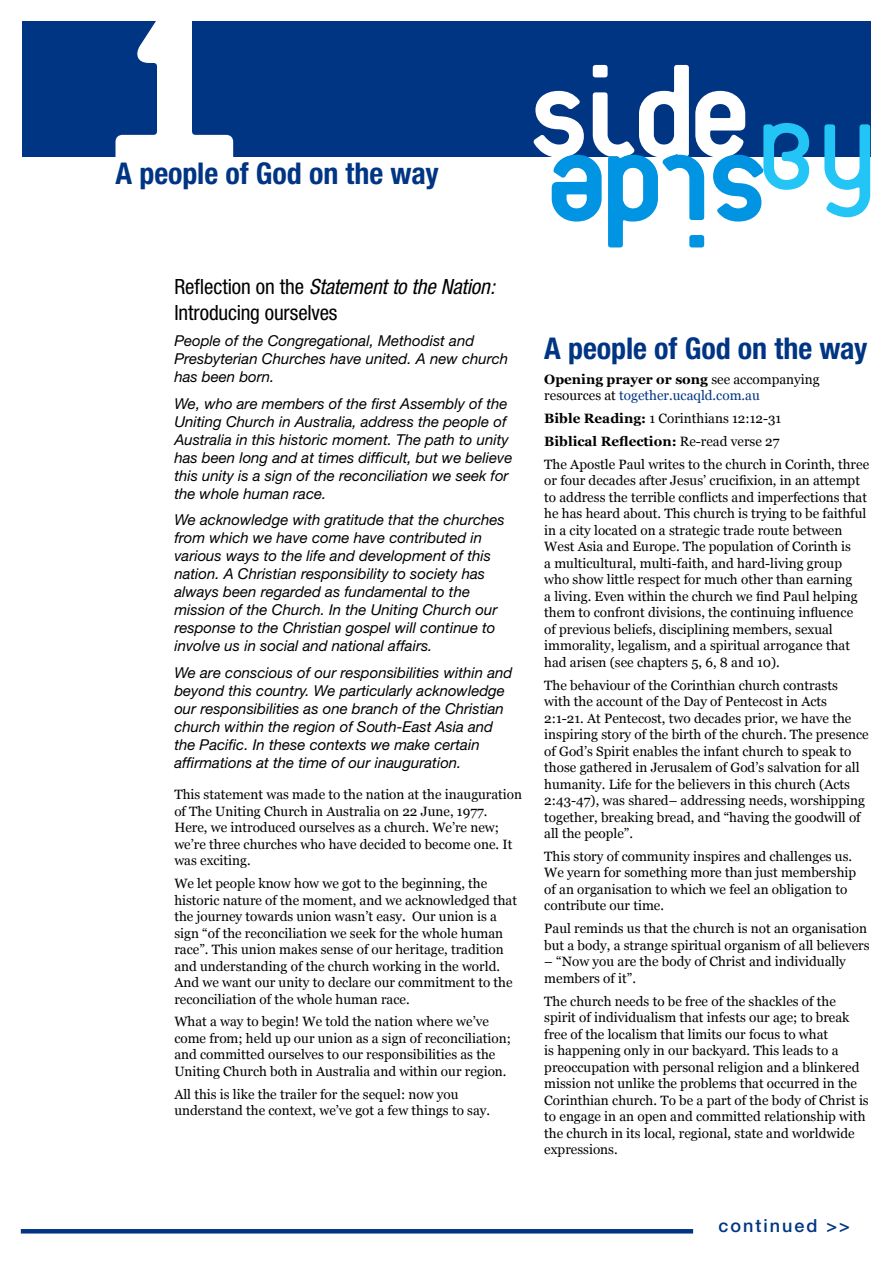
<style>
.page{position:relative;width:893px;height:1263px;background:#fff}
.page>*{position:absolute;margin:0;border:0;box-sizing:border-box;transform-origin:0 0}
.t1{font:700 condensed 30px "Helvetica Neue";letter-spacing:-.005em;color:#003584}
.t2{font:condensed 21px/25.2px "Helvetica Neue";letter-spacing:-.01em;color:#000}
.t3{font:500 18px "Helvetica Neue";letter-spacing:.11em;color:#003584}
.t4{font:italic 15px/18px "Helvetica Neue";color:#000}
.t5{font:13.5px/16.5px "Georgia";color:#000}
.s1{font-style:italic}
.s2{font-weight:700}
.s3{color:#003584}
</style>
<div class="page">
<div style="left:22px;top:21px;width:849px;height:135px;background:#003584"></div>
<svg style="left:824px;top:124px;width:46px;height:93px"></svg>
<svg style="left:534px;top:65px;width:275px;height:182px"></svg>
<svg style="left:116px;top:21px;width:117px;height:135px"></svg>
<hr style="left:21px;top:1229px;width:672px;height:4px;background:#003584">
<h1 class="t1" style="left:116px;top:155px;width:325px">A people of God on the way</h1>
<h2 class="t2" style="left:174px;top:274px;width:322px">Reflection on the <span class="s1">Statement to the Nation:<br></span>Introducing ourselves</h2>
<p class="t4" style="left:174px;top:331px;width:335px">People of the Congregational, Methodist and<br>Presbyterian Churches have united. A new church has been born.</p>
<p class="t4" style="left:174px;top:394px;width:340px">We, who are members of the first Assembly of the Uniting Church in Australia, address the people of Australia in this historic moment. The path to unity has been long and at times difficult, but we believe this unity is a sign of the reconciliation we seek for the whole human race.</p>
<p class="t4" style="left:174px;top:510px;width:332px">We acknowledge with gratitude that the churches from which we have come have contributed in various ways to the life and development of this nation. A Christian responsibility to society has always been regarded as fundamental to the mission of the Church. In the Uniting Church our response to the Christian gospel will continue to involve us in social and national affairs.</p>
<p class="t4" style="left:174px;top:663px;width:339px">We are conscious of our responsibilities within and beyond this country. We particularly acknowledge our responsibilities as one branch of the Christian church within the region of South-East Asia and the Pacific. In these contexts we make certain affirmations at the time of our inauguration.</p>
<p class="t5" style="left:174px;top:786px;width:349px">This statement was made to the nation at the inauguration of The Uniting Church in Australia on 22 June, 1977.<br>Here, we introduced ourselves as a church. We’re new; we’re three churches who have decided to become one. It was exciting.</p>
<p class="t5" style="left:174px;top:875px;width:344px">We let people know how we got to the beginning, the historic nature of the moment, and we acknowledged that the journey towards union wasn’t easy. Our union is a sign “of the reconciliation we seek for the whole human race”. This union makes sense of our heritage, tradition and understanding of the church working in the world.<br>And we want our unity to declare our commitment to the reconciliation of the whole human race.</p>
<p class="t5" style="left:174px;top:1013px;width:338px">What a way to begin! We told the nation where we’ve come from; held up our union as a sign of reconciliation; and committed ourselves to our responsibilities as the Uniting Church both in Australia and within our region.</p>
<p class="t5" style="left:174px;top:1086px;width:317px">All this is like the trailer for the sequel: now you understand the context, we’ve got a few things to say.</p>
<h1 class="t1" style="left:544px;top:330px;width:325px">A people of God on the way</h1>
<p class="t5" style="left:544px;top:371px;width:277px"><span class="s2">Opening prayer or song</span> see accompanying resources at <span class="s3">together.ucaqld.com.au</span></p>
<p class="t5" style="left:544px;top:407px;width:326px;line-height:23px"><span class="s2">Bible Reading:</span> 1 Corinthians 12:12-31<br><span class="s2">Biblical Reflection:</span> Re-read verse 27<br>The Apostle Paul writes to the church in Corinth, three</p>
<p class="t5" style="left:544px;top:472px;width:324px">or four decades after Jesus’ crucifixion, in an attempt to address the terrible conflicts and imperfections that he has heard about. This church is trying to be faithful in a city located on a strategic trade route between West Asia and Europe. The population of Corinth is<br>a multicultural, multi-faith, and hard-living group who show little respect for much other than earning<br>a living. Even within the church we find Paul helping them to confront divisions, the continuing influence of previous beliefs, disciplining members, sexual immorality, legalism, and a spiritual arrogance that had arisen (see chapters 5, 6, 8 and 10).</p>
<p class="t5" style="left:544px;top:677px;width:326px">The behaviour of the Corinthian church contrasts<br>with the account of the Day of Pentecost in Acts 2:1-21. At Pentecost, two decades prior, we have the inspiring story of the birth of the church. The presence of God’s Spirit enables the infant church to speak to those gathered in Jerusalem of God’s salvation for all humanity. Life for the believers in this church (Acts 2:43-47), was shared– addressing needs, worshipping together, breaking bread, and “having the goodwill of all the people”.</p>
<p class="t5" style="left:544px;top:848px;width:313px">This story of community inspires and challenges us.<br>We yearn for something more than just membership of an organisation to which we feel an obligation to contribute our time.</p>
<p class="t5" style="left:544px;top:920px;width:327px">Paul reminds us that the church is not an organisation but a body, a strange spiritual organism of all believers</p>
<p class="t5" style="left:544px;top:953px;width:303px">– “Now you are the body of Christ and individually members of it”.</p>
<p class="t5" style="left:544px;top:993px;width:326px">The church needs to be free of the shackles of the spirit of individualism that infests our age; to break free of the localism that limits our focus to what<br>is happening only in our backyard. This leads to a preoccupation with personal religion and a blinkered mission not unlike the problems that occurred in the Corinthian church. To be a part of the body of Christ is to engage in an open and committed relationship with the church in its local, regional, state and worldwide expressions.</p>
<h3 class="t3" style="left:719px;top:1215px;width:133px">continued &gt;&gt;</h3>
</div>
